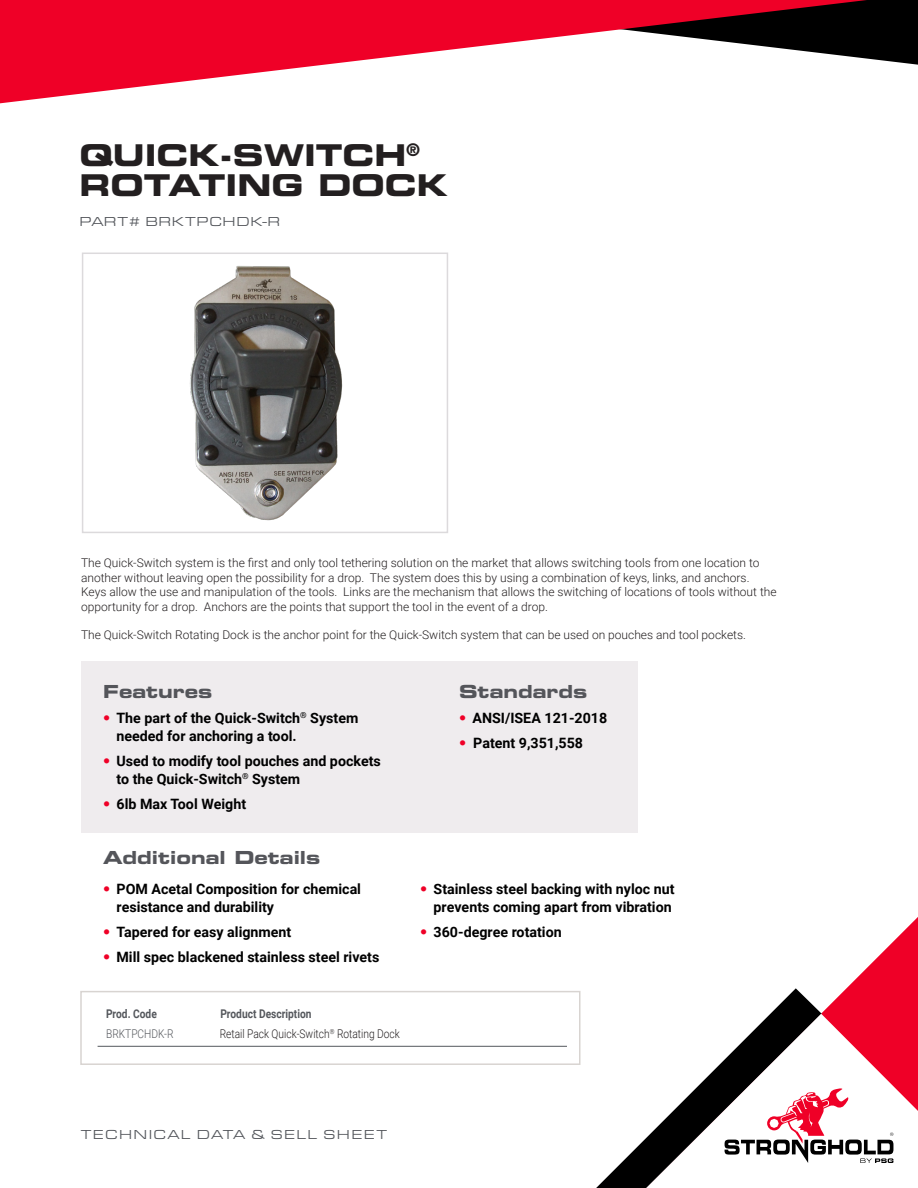
<style>
.page{position:relative;width:918px;height:1188px;background:#fff}
.page>*{position:absolute;margin:0;border:0;box-sizing:border-box;transform-origin:0 0}
.t1{font:30px "Eurostile Bold Extended Two";color:#231f20}
.t2{font:18px "Eurostile Bold Extended Two";color:#54555a}
.t3{font:700 14.25px/18px "Roboto";color:#000}
.t4{font:13.5px "Eurostile Ext";letter-spacing:.1em;color:#54575c}
.t5{font:13.5px "Eurostile Ext";letter-spacing:.05em;color:#54575c}
.t6{font:300 12px/14.4px "Roboto";color:#231f20}
.t7{font:300 12px "Roboto";color:#231f20;scale:.85 1}
.t8{font:700 12px "Roboto";color:#54575c;scale:.85 1}
.t9{font:300 12px "Roboto";color:#54575c;scale:.85 1}
.s1{font-family:"Eurostile Bold Extended Two";font-weight:400;color:#ef0027}
</style>
<div class="page">
<div style="left:82px;top:253px;width:366px;height:280px;border:2px solid #dcdadc"></div>
<div style="left:80px;top:991px;width:500px;height:74px;border:2px solid #d8d4d1"></div>
<hr style="left:98px;top:1046px;width:469px;height:1px;background:#54575c">
<div style="left:867px;top:0;width:51px;height:65px;background:#000"></div>
<svg style="left:0;top:0;width:867px;height:103px;fill:#ef0027"></svg>
<div style="left:81px;top:661px;width:557px;height:172px;background:#efecee"></div>
<svg style="left:822px;top:917px;width:96px;height:97px"></svg>
<svg style="left:596px;top:988px;width:226px;height:200px"></svg>
<svg style="left:646px;top:1014px;width:272px;height:174px"></svg>
<svg style="left:725px;top:1087px;width:168px;height:76px"></svg>
<img style="left:173px;top:252px;width:194px;height:281px">
<p class="t1" style="left:80px;top:134px;width:342px">QUICK-SWITCH<sup>®</sup></p>
<p class="t1" style="left:80px;top:164px;width:370px">ROTATING DOCK</p>
<p class="t5" style="left:80px;top:212px;width:202px">PART# BRKTPCHDK-R</p>
<p class="t6" style="left:81px;top:556px;width:697px">The Quick-Switch system is the first and only tool tethering solution on the market that allows switching tools from one location to another without leaving open the possibility for a drop. The system does this by using a combination of keys, links, and anchors.<br>Keys allow the use and manipulation of the tools. Links are the mechanism that allows the switching of locations of tools without the opportunity for a drop. Anchors are the points that support the tool in the event of a drop.</p>
<p class="t6" style="left:81px;top:628px;width:667px">The Quick-Switch Rotating Dock is the anchor point for the Quick-Switch system that can be used on pouches and tool pockets.</p>
<p class="t2" style="left:103px;top:679px;width:111px">Features</p>
<p class="t3" style="left:117px;top:708px;width:243px;text-indent:-14px"><span class="s1">•</span> The part of the Quick-Switch<sup>®</sup> System needed for anchoring a tool.</p>
<p class="t3" style="left:117px;top:751px;width:266px;text-indent:-14px"><span class="s1">•</span> Used to modify tool pouches and pockets to the Quick-Switch<sup>®</sup> System</p>
<p class="t3" style="left:103px;top:794px;width:145px"><span class="s1">•</span> 6lb Max Tool Weight</p>
<p class="t2" style="left:103px;top:845px;width:219px">Additional Details</p>
<p class="t3" style="left:117px;top:880px;width:246px;text-indent:-14px"><span class="s1">•</span> POM Acetal Composition for chemical resistance and durability</p>
<p class="t3" style="left:103px;top:923px;width:190px"><span class="s1">•</span> Tapered for easy alignment</p>
<p class="t3" style="left:103px;top:948px;width:278px"><span class="s1">•</span> Mill spec blackened stainless steel rivets</p>
<p class="t8" style="left:106px;top:1005px;width:61px">Prod. Code</p>
<p class="t8" style="left:220px;top:1005px;width:109px">Product Description</p>
<p class="t9" style="left:106px;top:1025px;width:81px">BRKTPCHDK-R</p>
<p class="t7" style="left:220px;top:1025px;width:214px">Retail Pack Quick-Switch<sup>®</sup> Rotating Dock</p>
<p class="t2" style="left:459px;top:679px;width:130px">Standards</p>
<p class="t3" style="left:459px;top:708px;width:150px"><span class="s1">•</span> ANSI/ISEA 121-2018</p>
<p class="t3" style="left:459px;top:733px;width:126px"><span class="s1">•</span> Patent 9,351,558</p>
<p class="t3" style="left:420px;top:880px;width:256px;text-align:right"><span class="s1">•</span> Stainless steel backing with nyloc nut prevents coming apart from vibration</p>
<p class="t3" style="left:420px;top:923px;width:143px"><span class="s1">•</span> 360-degree rotation</p>
<p class="t4" style="left:81px;top:1125px;width:307px">TECHNICAL DATA &amp; SELL SHEET</p>
</div>
